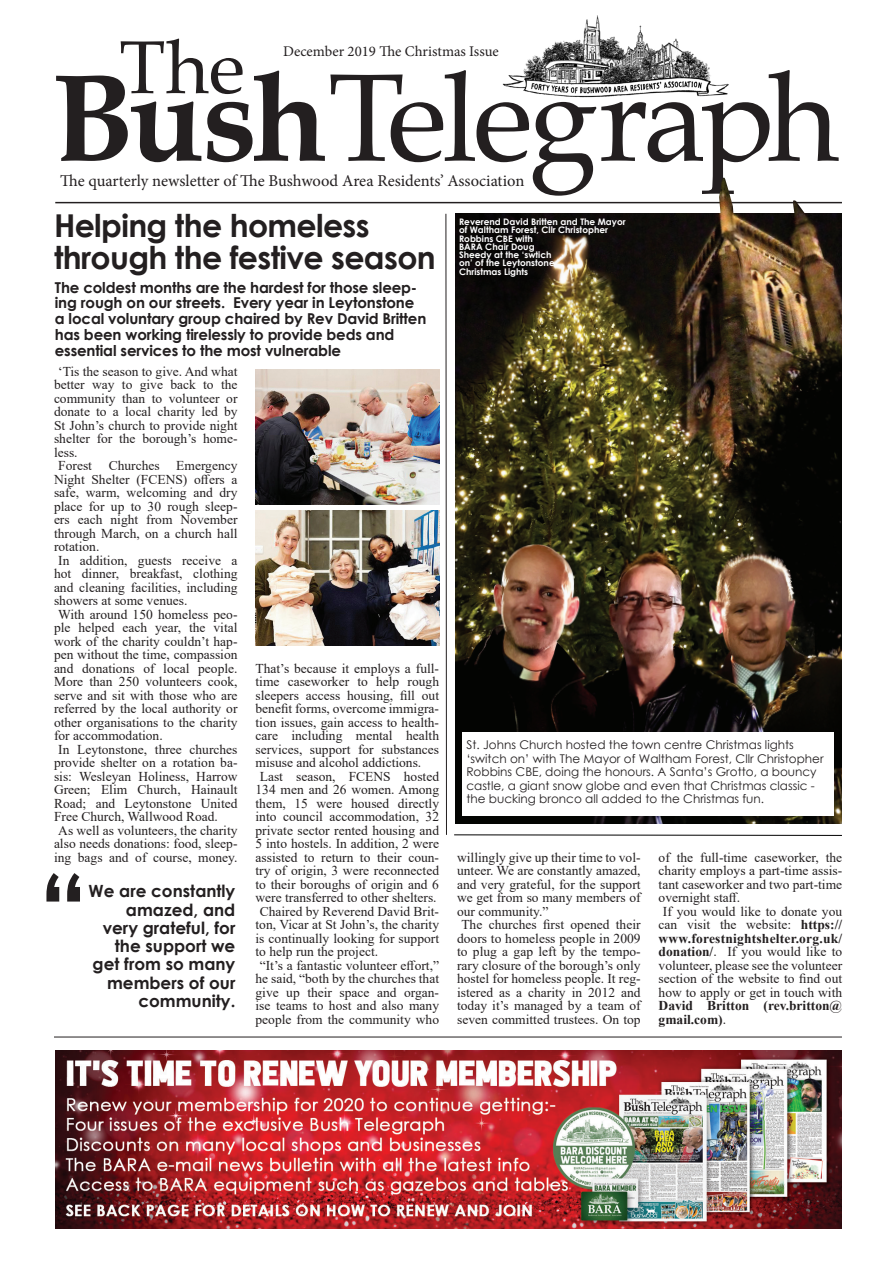
<style>
.page{position:relative;width:893px;height:1263px;background:#fff}
.page>*{position:absolute;margin:0;border:0;box-sizing:border-box;transform-origin:0 0}
.t1{font:124.35px "Book Antiqua";letter-spacing:-.04em;color:#231f20}
.Headline{font:700 104.1px "Century Gothic";color:#231f20}
.t2{font:74.85px "Book Antiqua";color:#231f20}
.Small_Headlin{font:700 31.5px/31.5px "Century Gothic";letter-spacing:-.02em;color:#231f20}
.Panel_Text{font:700 16.8px/18.3px "Century Gothic";color:#231f20;text-align:right}
.t3{font:16.5px "Minion Pro";color:#231f20}
.Standfirst{font:700 15px/15.8px "Century Gothic";letter-spacing:-.01em;color:#231f20}
.t4{font:14.85px "Minion Pro";color:#231f20}
.Body_Text{font:13.5px/13.5px "Times New Roman";color:#231f20;text-align:justify}
.Panel_Text-2{font:12px/13.5px "Century Gothic";color:#231f20}
.Picture_Caption{font:700 9px/8.2px "Century Gothic";color:#fff}
.s1{font-weight:700}
</style>
<div class="page">
<img style="left:502px;top:15px;width:227px;height:83px">
<hr style="left:55px;top:202px;width:787px;height:1px;background:#231f20">
<img style="left:55px;top:1051px;width:787px;height:178px">
<hr style="left:54px;top:1037px;width:788px;height:1px;background:#231f20">
<img style="left:455px;top:214px;width:387px;height:610px">
<svg style="left:445px;top:213px;width:2px;height:622px"></svg>
<img style="left:255px;top:370px;width:184px;height:135px">
<img style="left:255px;top:511px;width:184px;height:135px">
<svg style="left:454px;top:834px;width:388px;height:2px"></svg>
<div style="left:462px;top:732px;width:372px;height:83px;background:#fff"></div>
<img style="left:676px;top:178px;width:158px;height:112px">
<p class="t2" style="left:119px;top:16px;width:127px">The</p>
<p class="t4" style="left:283px;top:41px;width:217px">December 2019 The Christmas Issue</p>
<p class="t1" style="left:52px;top:32px;width:789px"><span class="s1">Bush</span>Telegraph</p>
<p class="t3" style="left:60px;top:169px;width:466px">The quarterly newsletter of The Bushwood Area Residents’ Association</p>
<p class="Small_Headlin" style="left:54px;top:209px;width:383px">Helping the homeless through the festive season</p>
<p class="Standfirst" style="left:55px;top:279px;width:373px">The coldest months are the hardest for those sleep&shy;ing rough on our streets. Every year in Leytonstone a local voluntary group chaired by Rev David Britten has been working tirelessly to provide beds and essential services to the most vulnerable</p>
<p class="Body_Text" style="left:54px;top:364px;width:185px;text-indent:4px">‘Tis the season to give. And what better way to give back to the community than to volunteer or donate to a local charity led by St John’s church to provide night shelter for the borough’s home&shy;less.</p>
<p class="Body_Text" style="left:54px;top:459px;width:185px;text-indent:4px">Forest Churches Emergency Night Shelter (FCENS) offers a safe, warm, welcoming and dry place for up to 30 rough sleep&shy;ers each night from November through March, on a church hall rotation.</p>
<p class="Body_Text" style="left:54px;top:553px;width:185px;text-indent:4px">In addition, guests receive a hot dinner, breakfast, clothing and cleaning facilities, including showers at some venues.</p>
<p class="Body_Text" style="left:54px;top:607px;width:185px;text-indent:4px">With around 150 homeless peo&shy;ple helped each year, the vital work of the charity couldn’t hap&shy;pen without the time, compassion and donations of local people.<br>More than 250 volunteers cook, serve and sit with those who are referred by the local authority or other organisations to the charity for accommodation.</p>
<p class="Body_Text" style="left:54px;top:742px;width:185px;text-indent:4px">In Leytonstone, three churches provide shelter on a rotation ba&shy;sis: Wesleyan Holiness, Harrow Green; Elim Church, Hainault Road; and Leytonstone United Free Church, Wallwood Road.</p>
<p class="Body_Text" style="left:54px;top:823px;width:185px;text-align:center">As well as volunteers, the charity also needs donations: food, sleep&shy;ing bags and of course, money.</p>
<p class="Headline" style="left:38px;top:833px;width:51px">“</p>
<p class="Panel_Text" style="left:89px;top:881px;width:148px">We are constantly amazed, and very grateful, for the support we get from so many members of our community.</p>
<p class="Body_Text" style="left:256px;top:661px;width:185px">That’s because it employs a full&shy;time caseworker to help rough sleepers access housing, fill out benefit forms, overcome immigra&shy;tion issues, gain access to health&shy;care including mental health services, support for substances misuse and alcohol addictions.</p>
<p class="Body_Text" style="left:256px;top:769px;width:185px;text-align:center">Last season, FCENS hosted<br>134 men and 26 women. Among them, 15 were housed directly into council accommodation, 32 private sector rented housing and<br>5 into hostels. In addition, 2 were assisted to return to their coun&shy;try of origin, 3 were reconnected to their boroughs of origin and 6 were transferred to other shelters.</p>
<p class="Body_Text" style="left:256px;top:904px;width:185px;text-indent:4px">Chaired by Reverend David Brit&shy;ton, Vicar at St John’s, the charity is continually looking for support to help run the project.</p>
<p class="Body_Text" style="left:256px;top:958px;width:185px;text-align:center">“It’s a fantastic volunteer effort,” he said, “both by the churches that give up their space and organ&shy;ise teams to host and also many people from the community who</p>
<p class="Picture_Caption" style="left:459px;top:217px;width:168px">Reverend David Britten and The Mayor of Waltham Forest, Cllr Christopher<br>Robbins CBE with</p>
<p class="Picture_Caption" style="left:459px;top:242px;width:77px">BARA Chair Doug</p>
<p class="Picture_Caption" style="left:459px;top:250px;width:94px">Sheedy at the ‘swtich</p>
<p class="Picture_Caption" style="left:459px;top:259px;width:97px">on’ of the Leytonstone</p>
<p class="Picture_Caption" style="left:459px;top:267px;width:71px">Christmas Lights</p>
<p class="Panel_Text-2" style="left:466px;top:738px;width:329px">St. Johns Church hosted the town centre Christmas lights</p>
<p class="Panel_Text-2" style="left:466px;top:751px;width:359px">‘switch on’ with The Mayor of Waltham Forest, Cllr Christopher Robbins CBE, doing the honours. A Santa’s Grotto, a bouncy castle, a giant snow globe and even that Christmas classic - the bucking bronco all added to the Christmas fun.</p>
<p class="Body_Text" style="left:457px;top:850px;width:185px">willingly give up their time to vol&shy;unteer. We are constantly amazed, and very grateful, for the support we get from so many members of our community.”</p>
<p class="Body_Text" style="left:457px;top:918px;width:185px;text-align:center">The churches first opened their doors to homeless people in 2009 to plug a gap left by the tempo&shy;rary closure of the borough’s only hostel for homeless people. It reg&shy;istered as a charity in 2012 and today it’s managed by a team of seven committed trustees. On top</p>
<p class="Body_Text" style="left:659px;top:850px;width:185px">of the full-time caseworker, the charity employs a part-time assis&shy;tant caseworker and two part-time overnight staff.</p>
<p class="Body_Text" style="left:659px;top:904px;width:185px;text-indent:4px">If you would like to donate you can visit the website: <span class="s1">https:// www.forestnightshelter.org.uk/ donation/</span>. If you would like to volunteer, please see the volunteer section of the website to find out how to apply or get in touch with <span class="s1">David Britton (rev.britton@ gmail.com)</span>.</p>
</div>
